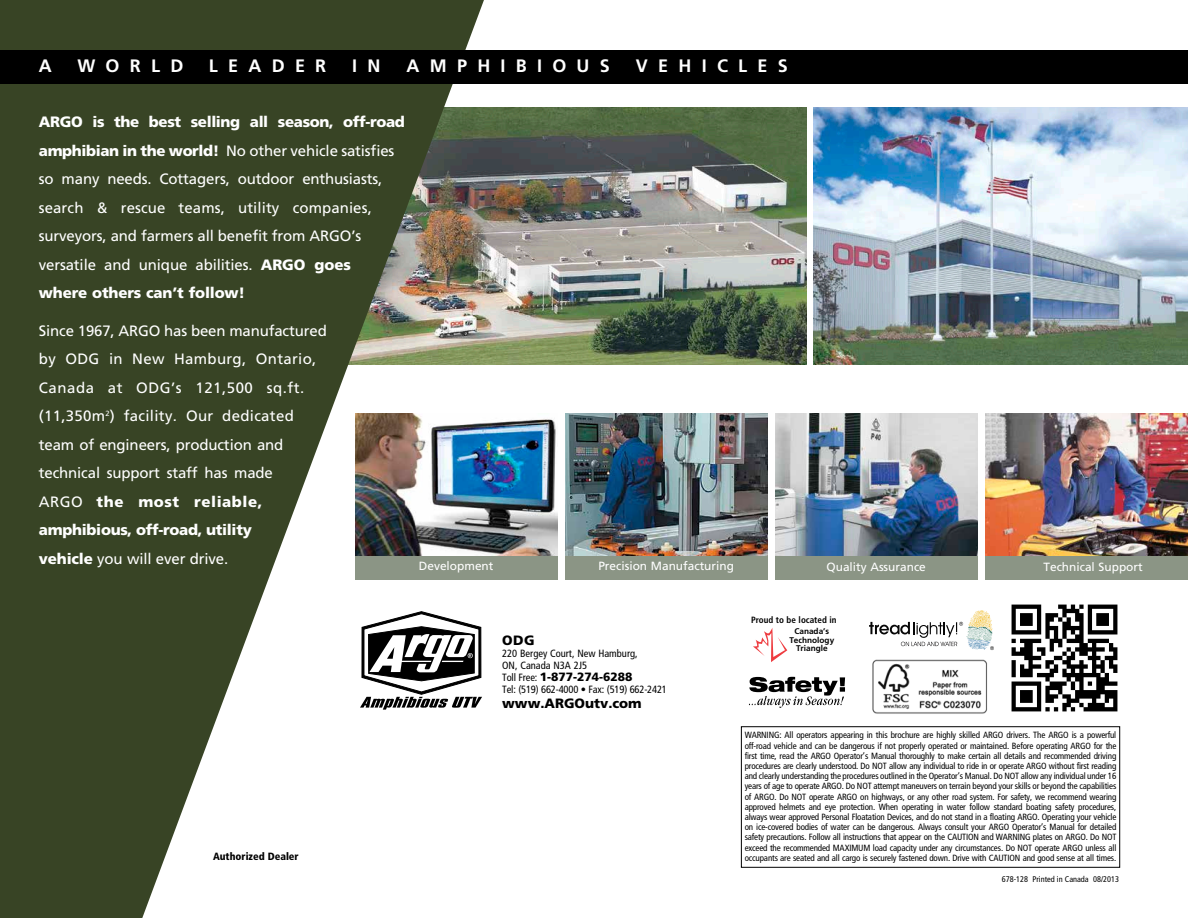
<style>
.page{position:relative;width:1188px;height:918px;background:#fff}
.page>*{position:absolute;margin:0;border:0;box-sizing:border-box;transform-origin:0 0}
.t1{font:700 18px "Frutiger";letter-spacing:.57em;color:#fff}
.t2{font:15px/28.5px "Frutiger";letter-spacing:-.01em;color:#fff}
.t3{font:900 13.5px "Frutiger";color:#000}
.t4{font:900 12px "Frutiger";color:#000}
.t5{font:11.85px "Frutiger";color:#fff}
.t6{font:condensed 10.5px/12px "Frutiger";color:#000}
.t7{font:900 condensed 10.5px "Frutiger";color:#000}
.t8{font:700 condensed 9.15px "Frutiger";color:#000}
.t9{font:condensed 9px/10.2px "Frutiger";letter-spacing:-.015em;color:#000;text-align:justify}
.t10{font:condensed 8.25px "Frutiger";color:#000}
.t11{font:700 8.25px/8.2px "Frutiger";color:#000;text-align:center}
.s1{font-weight:900}
.s2{font-weight:400;font-stretch:condensed;font-size:10.5px}
</style>
<div class="page">
<img style="left:484px;top:108px;width:323px;height:257px">
<img style="left:813px;top:108px;width:375px;height:257px">
<svg style="left:0;top:0;width:484px;height:918px;fill:#384425"></svg>
<div style="left:0;top:50px;width:1188px;height:33px;background:#000"></div>
<div style="left:741px;top:726px;width:379px;height:142px;border:1px solid #000"></div>
<svg style="left:749px;top:677px;width:96px;height:31px"></svg>
<svg style="left:753px;top:628px;width:34px;height:34px"></svg>
<img style="left:355px;top:414px;width:203px;height:142px">
<div style="left:355px;top:556px;width:203px;height:24px;background:#8b9585"></div>
<img style="left:565px;top:414px;width:203px;height:142px">
<div style="left:565px;top:556px;width:203px;height:24px;background:#8b9585"></div>
<img style="left:775px;top:414px;width:203px;height:142px">
<div style="left:775px;top:556px;width:203px;height:24px;background:#8b9585"></div>
<img style="left:985px;top:414px;width:203px;height:142px">
<div style="left:985px;top:556px;width:203px;height:24px;background:#8b9585"></div>
<svg style="left:360px;top:612px;width:122px;height:98px"></svg>
<svg style="left:869px;top:610px;width:125px;height:40px"></svg>
<img style="left:872px;top:659px;width:116px;height:55px">
<img style="left:1011px;top:604px;width:107px;height:108px">
<h1 class="t1" style="left:39px;top:55px;width:14px">A</h1>
<h1 class="t1" style="left:77px;top:55px;width:108px">WORLD</h1>
<h1 class="t1" style="left:209px;top:55px;width:119px">LEADER</h1>
<h1 class="t1" style="left:352px;top:55px;width:14px">in</h1>
<h1 class="t1" style="left:407px;top:55px;width:45px">A mphibious</h1>
<h1 class="t1" style="left:636px;top:55px;width:42px">V ehicles</h1>
<p class="t2" style="left:39px;top:108px;width:368px"><span class="s1">ARGO is the best selling all season, off-road amphibian in the world!</span> No other vehicle satisfies so many needs. Cottagers, outdoor enthusiasts, search &amp; rescue teams, utility companies, surveyors, and farmers all benefit from ARGO’s versatile and unique abilities. <span class="s1">ARGO goes<br>where others can’t follow!</span></p>
<p class="t2" style="left:39px;top:316px;width:290px">Since 1967, ARGO has been manufactured by ODG in New Hamburg, Ontario,<br>Canada at ODG’s 121,500 sq.ft. (11,350m<sup>2</sup>) facility. Our dedicated team of engineers, production and technical support staff has made<br>ARGO <span class="s1">the most reliable, amphibious, off-road, utility<br>vehicle</span> you will ever drive.</p>
<h3 class="t5" style="left:419px;top:559px;width:76px">Development</h3>
<h3 class="t5" style="left:598px;top:559px;width:137px">Precision Manufacturing</h3>
<h3 class="t5" style="left:827px;top:560px;width:101px">Quality Assurance</h3>
<h3 class="t5" style="left:1043px;top:560px;width:101px">Technical Support</h3>
<p class="t7" style="left:213px;top:850px;width:87px">Authorized Dealer</p>
<h3 class="t3" style="left:502px;top:632px;width:34px">ODG</h3>
<p class="t6" style="left:502px;top:647px;width:137px">220 Bergey Court, New Hamburg,<br>ON, Canada N3A 2J5</p>
<h3 class="t4" style="left:502px;top:669px;width:132px"><span class="s2">Toll Free:</span> 1-877-274-6288</h3>
<p class="t6" style="left:502px;top:683px;width:166px">Tel: (519) 662-4000 • Fax: (519) 662-2421</p>
<h3 class="t3" style="left:502px;top:695px;width:54px">www.argo</h3>
<h3 class="t3" style="left:585px;top:695px;width:58px">utv.com</h3>
<p class="t8" style="left:751px;top:614px;width:87px">Proud to be located in</p>
<p class="t11" style="left:789px;top:627px;width:46px">Canada’s<br>Technology<br>Triangle</p>
<p class="t9" style="left:745px;top:730px;width:373px">WARNING: All operators appearing in this brochure are highly skilled ARGO drivers. The ARGO is a powerful off-road vehicle and can be dangerous if not properly operated or maintained. Before operating ARGO for the first time, read the ARGO Operator’s Manual thoroughly to make certain all details and recommended driving procedures are clearly understood. Do NOT allow any individual to ride in or operate ARGO without first reading and clearly understanding the procedures outlined in the Operator’s Manual. Do NOT allow any individual under 16 years of age to operate ARGO. Do NOT attempt maneuvers on terrain beyond your skills or beyond the capabilities of ARGO. Do NOT operate ARGO on highways, or any other road system. For safety, we recommend wearing approved helmets and eye protection. When operating in water follow standard boating safety procedures, always wear approved Personal Floatation Devices, and do not stand in a floating ARGO. Operating your vehicle on ice-covered bodies of water can be dangerous. Always consult your ARGO Operator’s Manual for detailed safety precautions. Follow all instructions that appear on the CAUTION and WARNING plates on ARGO. Do NOT exceed the recommended MAXIMUM load capacity under any circumstances. Do NOT operate ARGO unless all occupants are seated and all cargo is securely fastened down. Drive with CAUTION and good sense at all times.</p>
<p class="t10" style="left:1002px;top:874px;width:119px">678-128 Printed in Canada 08/2013</p>
</div>
